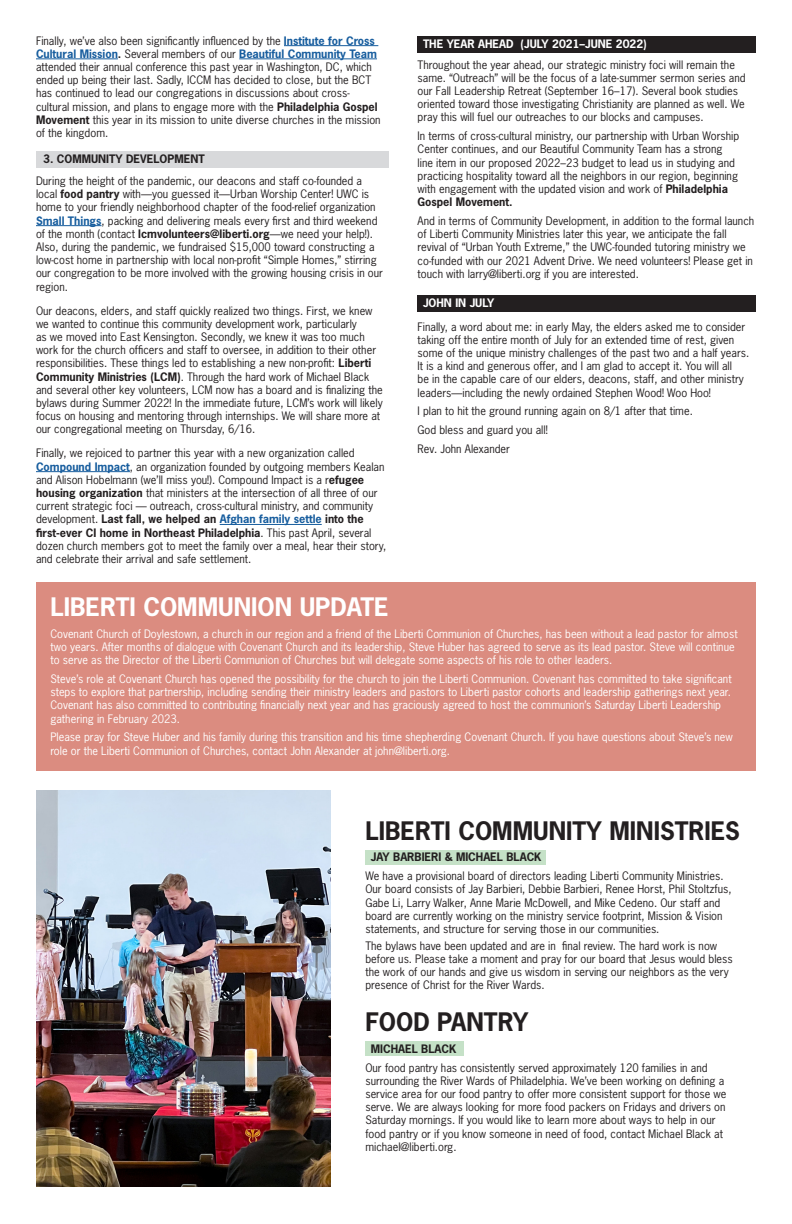
<style>
.page{position:relative;width:792px;height:1224px;background:#fff}
.page>*{position:absolute;margin:0;border:0;box-sizing:border-box;transform-origin:0 0}
.Article_title_-_blac{font:700 24px "News Gothic Std";color:#231f20}
.Article_title_-_blac-2{font:700 24px "News Gothic Std";color:#fff}
.Body_-_black{font:11px/13.2px "News Gothic Std";color:#231f20}
.Body_-_white{font:11px/13.2px "News Gothic Std";color:#fff}
.Cover_-___-_white{font:700 11px "News Gothic Std";color:#231f20}
.Cover_-___-_white-2{font:700 11px "News Gothic Std";color:#fff}
.s1{font-weight:700;color:#175d9e}
.s2{font-weight:700}
</style>
<div class="page">
<hr style="left:284px;top:45px;width:94px;height:1px;background:#175d9e">
<hr style="left:36px;top:59px;width:82px;height:1px;background:#175d9e">
<hr style="left:239px;top:59px;width:138px;height:1px;background:#175d9e">
<hr style="left:36px;top:225px;width:66px;height:1px;background:#175d9e">
<hr style="left:36px;top:471px;width:94px;height:1px;background:#175d9e">
<hr style="left:220px;top:524px;width:102px;height:1px;background:#175d9e">
<div style="left:36px;top:151px;width:353px;height:16px;background:#d8d9db"></div>
<div style="left:418px;top:36px;width:338px;height:17px;background:#231f20"></div>
<div style="left:418px;top:296px;width:338px;height:16px;background:#231f20"></div>
<div style="left:36px;top:582px;width:720px;height:189px;background:#db8c80"></div>
<img style="left:36px;top:790px;width:295px;height:397px">
<div style="left:365px;top:850px;width:181px;height:14px;background:#c5e1c7"></div>
<div style="left:365px;top:1041px;width:99px;height:15px;background:#c5e1c7"></div>
<p class="Body_-_black" style="left:36px;top:34px;width:346px">Finally, we’ve also been significantly influenced by the <span class="s1">Institute for Cross Cultural Mission</span><span class="s2">.</span> Several members of our <span class="s1">Beautiful Community Team </span>attended their annual conference this past year in Washington, DC, which ended up being their last. Sadly, ICCM has decided to close, but the BCT has continued to lead our congregations in discussions about cross&shy;cultural mission, and plans to engage more with the <span class="s2">Philadelphia Gospel Movement</span> this year in its mission to unite diverse churches in the mission of the kingdom.</p>
<p class="Body_-_black" style="left:36px;top:174px;width:349px">During the height of the pandemic, our deacons and staff co-founded a local <span class="s2">food pantry</span> with—you guessed it—Urban Worship Center! UWC is home to your friendly neighborhood chapter of the food-relief organization <span class="s1">Small Things</span>, packing and delivering meals every first and third weekend of the month (contact <span class="s2">lcmvolunteers@liberti.org</span>—we need your help!).<br>Also, during the pandemic, we fundraised $15,000 toward constructing a low-cost home in partnership with local non-profit “Simple Homes,” stirring our congregation to be more involved with the growing housing crisis in our region.</p>
<p class="Body_-_black" style="left:36px;top:304px;width:348px">Our deacons, elders, and staff quickly realized two things. First, we knew we wanted to continue this community development work, particularly<br>as we moved into East Kensington. Secondly, we knew it was too much work for the church officers and staff to oversee, in addition to their other responsibilities. These things led to establishing a new non-profit: <span class="s2">Liberti Community Ministries (LCM)</span>. Through the hard work of Michael Black and several other key volunteers, LCM now has a board and is finalizing the bylaws during Summer 2022! In the immediate future, LCM’s work will likely focus on housing and mentoring through internships. We will share more at our congregational meeting on Thursday, 6/16.</p>
<p class="Body_-_black" style="left:36px;top:447px;width:352px">Finally, we rejoiced to partner this year with a new organization called <span class="s1">Compound Impact</span>, an organization founded by outgoing members Kealan and Alison Hobelmann (we’ll miss you!). Compound Impact is a r<span class="s2">efugee housing organization</span> that ministers at the intersection of all three of our current strategic foci — outreach, cross-cultural ministry, and community development. <span class="s2">Last fall, we helped an</span> <span class="s1">Afghan family settle</span> <span class="s2">into the first-ever CI home in Northeast Philadelphia</span>. This past April, several dozen church members got to meet the family over a meal, hear their story, and celebrate their arrival and safe settlement.</p>
<p class="Cover_-___-_white" style="left:43px;top:151px;width:163px">3. COMMUNITY DEVELOPMENT</p>
<p class="Cover_-___-_white-2" style="left:423px;top:36px;width:225px">THE YEAR AHEAD (JULY 2021–JUNE 2022)</p>
<p class="Body_-_black" style="left:418px;top:58px;width:330px">Throughout the year ahead, our strategic ministry foci will remain the same. “Outreach” will be the focus of a late-summer sermon series and our Fall Leadership Retreat (September 16–17). Several book studies oriented toward those investigating Christianity are planned as well. We pray this will fuel our outreaches to our blocks and campuses.</p>
<p class="Body_-_black" style="left:418px;top:129px;width:323px">In terms of cross-cultural ministry, our partnership with Urban Worship Center continues, and our Beautiful Community Team has a strong line item in our proposed 2022–23 budget to lead us in studying and practicing hospitality toward all the neighbors in our region, beginning with engagement with the updated vision and work of <span class="s2">Philadelphia Gospel Movement.</span></p>
<p class="Body_-_black" style="left:418px;top:214px;width:338px">And in terms of Community Development, in addition to the formal launch of Liberti Community Ministries later this year, we anticipate the fall revival of “Urban Youth Extreme,” the UWC-founded tutoring ministry we co-funded with our 2021 Advent Drive. We need volunteers! Please get in touch with larry@liberti.org if you are interested.</p>
<p class="Cover_-___-_white-2" style="left:423px;top:296px;width:73px">JOHN IN JULY</p>
<p class="Body_-_black" style="left:418px;top:320px;width:333px">Finally, a word about me: in early May, the elders asked me to consider taking off the entire month of July for an extended time of rest, given some of the unique ministry challenges of the past two and a half years.<br>It is a kind and generous offer, and I am glad to accept it. You will all<br>be in the capable care of our elders, deacons, staff, and other ministry leaders—including the newly ordained Stephen Wood! Woo Hoo!</p>
<p class="Body_-_black" style="left:418px;top:405px;width:277px">I plan to hit the ground running again on 8/1 after that time.</p>
<p class="Body_-_black" style="left:418px;top:423px;width:132px">God bless and guard you all!</p>
<p class="Body_-_black" style="left:418px;top:442px;width:94px">Rev. John Alexander</p>
<p class="Article_title_-_blac-2" style="left:50px;top:591px;width:340px">LIBERTI COMMUNION UPDATE</p>
<p class="Body_-_white" style="left:50px;top:627px;width:689px">Covenant Church of Doylestown, a church in our region and a friend of the Liberti Communion of Churches, has been without a lead pastor for almost two years. After months of dialogue with Covenant Church and its leadership, Steve Huber has agreed to serve as its lead pastor. Steve will continue to serve as the Director of the Liberti Communion of Churches but will delegate some aspects of his role to other leaders.</p>
<p class="Body_-_white" style="left:50px;top:672px;width:683px">Steve’s role at Covenant Church has opened the possibility for the church to join the Liberti Communion. Covenant has committed to take significant steps to explore that partnership, including sending their ministry leaders and pastors to Liberti pastor cohorts and leadership gatherings next year.<br>Covenant has also committed to contributing financially next year and has graciously agreed to host the communion’s Saturday Liberti Leadership gathering in February 2023.</p>
<p class="Body_-_white" style="left:50px;top:731px;width:684px">Please pray for Steve Huber and his family during this transition and his time shepherding Covenant Church. If you have questions about Steve’s new role or the Liberti Communion of Churches, contact John Alexander at john@liberti.org.</p>
<p class="Article_title_-_blac" style="left:365px;top:815px;width:376px">LIBERTI COMMUNITY MINISTRIES</p>
<p class="Body_-_black" style="left:365px;top:869px;width:368px">We have a provisional board of directors leading Liberti Community Ministries.<br>Our board consists of Jay Barbieri, Debbie Barbieri, Renee Horst, Phil Stoltzfus, Gabe Li, Larry Walker, Anne Marie McDowell, and Mike Cedeno. Our staff and board are currently working on the ministry service footprint, Mission &amp; Vision statements, and structure for serving those in our communities.</p>
<p class="Body_-_black" style="left:365px;top:939px;width:369px">The bylaws have been updated and are in final review. The hard work is now before us. Please take a moment and pray for our board that Jesus would bless the work of our hands and give us wisdom in serving our neighbors as the very presence of Christ for the River Wards.</p>
<p class="Cover_-___-_white" style="left:371px;top:850px;width:172px">JAY BARBIERI &amp; MICHAEL BLACK</p>
<p class="Article_title_-_blac" style="left:365px;top:1006px;width:165px">FOOD PANTRY</p>
<p class="Body_-_black" style="left:365px;top:1061px;width:363px">Our food pantry has consistently served approximately 120 families in and surrounding the River Wards of Philadelphia. We’ve been working on defining a service area for our food pantry to offer more consistent support for those we serve. We are always looking for more food packers on Fridays and drivers on Saturday mornings. If you would like to learn more about ways to help in our food pantry or if you know someone in need of food, contact Michael Black at michael@liberti.org.</p>
<p class="Cover_-___-_white" style="left:371px;top:1041px;width:87px">MICHAEL BLACK</p>
</div>
